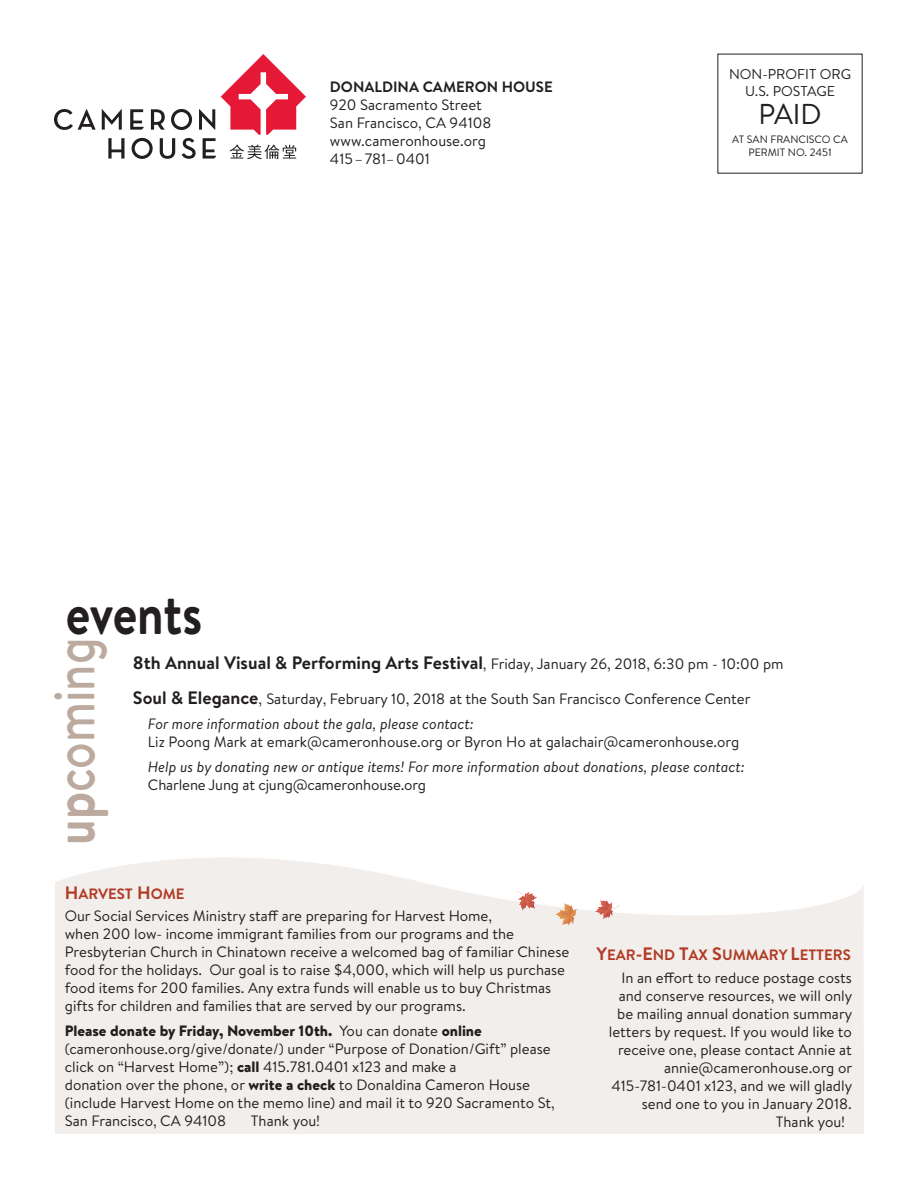
<style>
.page{position:relative;width:918px;height:1188px;background:#fff}
.page>*{position:absolute;margin:0;border:0;box-sizing:border-box;transform-origin:0 0}
.t1{font:500 57.6px "Brandon Text";color:#bdaa9f;scale:.83 1}
.t2{font:700 57.6px "Brandon Text";letter-spacing:-.005em;color:#231f20;scale:.83 1}
.t3{font:28.65px "Brandon Text";color:#231f20}
.t4{font:700 18px "Brandon Text";color:#231f20}
.t5{font:15px/18px "Brandon Text";color:#231f20}
.t6{font:italic 15px "Brandon Text";color:#231f20}
.t7{font:700 15px "Brandon Text";color:#b13b24}
.t8{font:700 15px "Brandon Text";color:#231f20}
.t9{font:14.25px/17.1px "Brandon Text";color:#231f20;text-align:center}
.t10{font:10.65px/12.8px "Brandon Text";color:#231f20;text-align:center}
.s1{font-weight:700}
.s2{font-weight:400;font-size:15px}
.s3{font-weight:700;font-size:18px}
.s4{font-style:italic}
.s5{font-weight:700;font-size:18px;color:#b13b24}
.s6{font-weight:700;color:#b13b24}
.s7{font-weight:900}
.s8{font-size:18px}
</style>
<div class="page">
<svg style="left:55px;top:857px;width:809px;height:277px;fill:#f1eeeb"></svg>
<svg style="left:54px;top:109px;width:42px;height:21px"></svg>
<svg style="left:102px;top:54px;width:204px;height:105px"></svg>
<svg style="left:517px;top:891px;width:20px;height:20px"></svg>
<svg style="left:595px;top:900px;width:24px;height:19px"></svg>
<svg style="left:555px;top:902px;width:22px;height:24px"></svg>
<p class="t8" style="left:330px;top:76px;width:224px">DONALDINA CAMERON HOUSE</p>
<p class="t5" style="left:330px;top:95px;width:163px">920 Sacramento Street<br>San Francisco, CA 94108 www.cameronhouse.org<br>415–781–0401</p>
<h1 class="t2" style="left:66px;top:574px;width:166px">events</h1>
<p class="t9" style="left:729px;top:65px;width:124px">NON-PROFIT ORG<br>U.S. POSTAGE</p>
<h2 class="t3" style="left:758px;top:94px;width:65px">PAID</h2>
<p class="t10" style="left:732px;top:132px;width:117px">AT SAN FRANCISCO CA<br>PERMIT NO. 2451</p>
<h1 class="t1" style="left:35px;top:845px;width:251px;rotate:-90deg"><span class="s1">up</span>coming</h1>
<p class="t4" style="left:133px;top:650px;width:652px">8th Annual Visual &amp; Performing Arts Festival<span class="s2">, Friday, January 26, 2018, 6:30 pm - 10:00 pm</span></p>
<p class="t5" style="left:148px;top:686px;width:604px;line-height:24.8px;text-indent:-15px"><span class="s3">Soul &amp; Elegance</span>, Saturday, February 10, 2018 at the South San Francisco Conference Center<br><span class="s4">For more information about the gala, please contact:</span></p>
<p class="t5" style="left:148px;top:732px;width:593px">Liz Poong Mark at emark@cameronhouse.org or Byron Ho at galachair@cameronhouse.org</p>
<p class="t6" style="left:148px;top:756px;width:599px">Help us by donating new or antique items! For more information about donations, please contact:</p>
<p class="t5" style="left:148px;top:775px;width:280px">Charlene Jung at cjung@cameronhouse.org</p>
<p class="t5" style="left:65px;top:882px;width:429px;line-height:22.2px"><span class="s5">H</span><span class="s6">ARVEST</span> <span class="s5">H</span><span class="s6">OME<br></span>Our Social Services Ministry staff are preparing for Harvest Home,</p>
<p class="t5" style="left:65px;top:924px;width:506px">when 200 low- income immigrant families from our programs and the Presbyterian Church in Chinatown receive a welcomed bag of familiar Chinese food for the holidays. Our goal is to raise $4,000, which will help us purchase food items for 200 families. Any extra funds will enable us to buy Christmas gifts for children and families that are served by our programs.</p>
<p class="t5" style="left:65px;top:1021px;width:492px"><span class="s7">Please donate by Friday, November 10th.</span> You can donate <span class="s7">online </span>(cameronhouse.org/give/donate/) under “Purpose of Donation/Gift” please click on “Harvest Home”); <span class="s7">call</span> 415.781.0401 x123 and make a<br>donation over the phone, or <span class="s7">write a check</span> to Donaldina Cameron House (include Harvest Home on the memo line) and mail it to 920 Sacramento St, San Francisco, CA 94108</p>
<p class="t5" style="left:251px;top:1111px;width:71px">Thank you!</p>
<p class="t7" style="left:597px;top:945px;width:256px"><span class="s8">Y</span>EAR<span class="s8">-E</span>ND <span class="s8">T</span>AX <span class="s8">S</span>UMMARY <span class="s8">L</span>ETTERS</p>
<p class="t5" style="left:622px;top:968px;width:232px">In an effort to reduce postage costs</p>
<p class="t5" style="left:619px;top:986px;width:235px">and conserve resources, we will only</p>
<p class="t5" style="left:617px;top:1004px;width:237px">be mailing annual donation summary</p>
<p class="t5" style="left:609px;top:1022px;width:245px">letters by request. If you would like to</p>
<p class="t5" style="left:618px;top:1040px;width:235px">receive one, please contact Annie at</p>
<p class="t5" style="left:664px;top:1058px;width:190px">annie@cameronhouse.org or</p>
<p class="t5" style="left:611px;top:1076px;width:242px">415-781-0401 x123, and we will gladly</p>
<p class="t5" style="left:642px;top:1094px;width:212px">send one to you in January 2018.</p>
<p class="t5" style="left:776px;top:1112px;width:71px">Thank you!</p>
</div>
